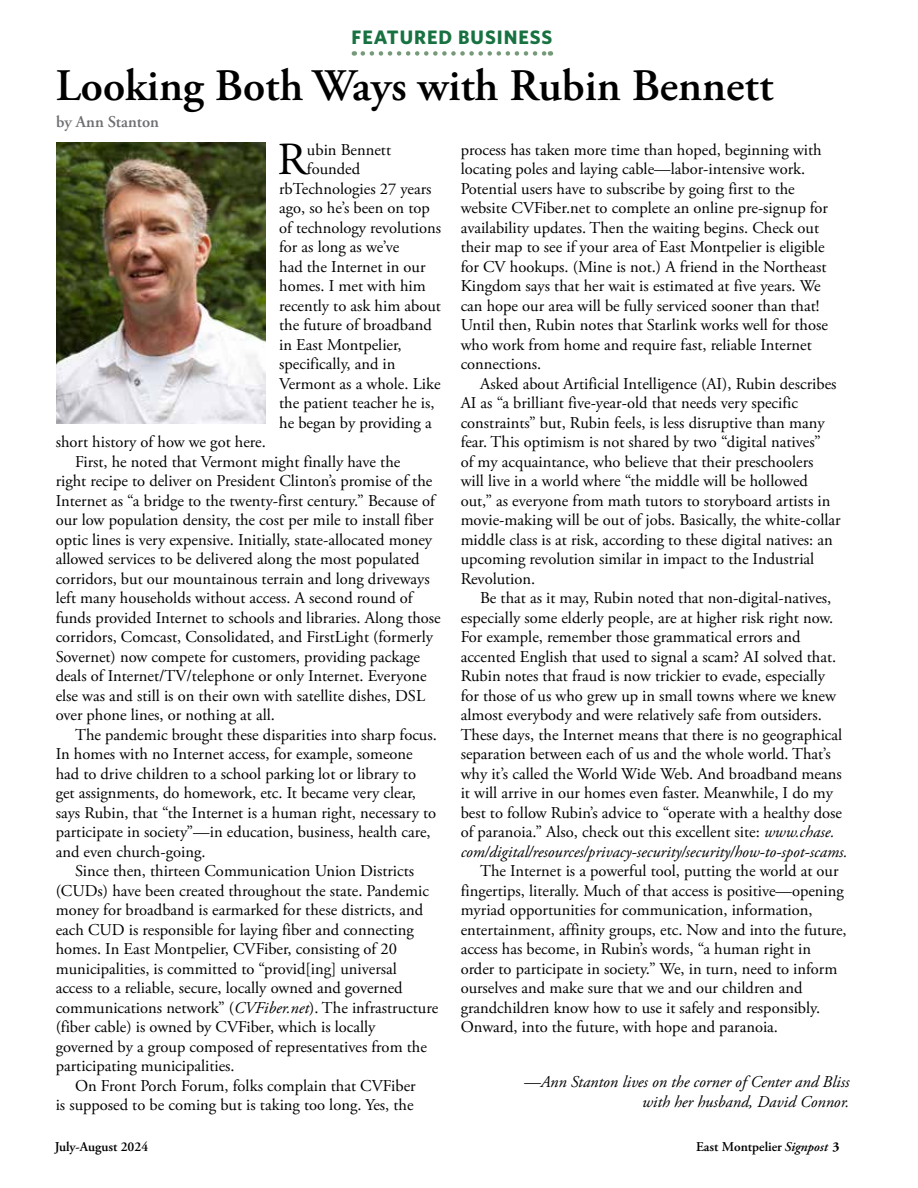
<style>
.page{position:relative;width:918px;height:1188px;background:#fff}
.page>*{position:absolute;margin:0;border:0;box-sizing:border-box;transform-origin:0 0}
.t1{font:45.9px "Adobe Garamond Pro";color:#000}
.t2{font:600 45px "Adobe Garamond Pro";letter-spacing:-.01em;color:#000}
.t3{font:700 19.5px "Whitney";letter-spacing:.05em;color:#187140}
.t4{font:16.5px/19.5px "Adobe Garamond Pro";color:#000}
.t5{font:italic 16.5px/19.5px "Adobe Garamond Pro";color:#000;text-align:right}
.t6{font:600 16.5px "Adobe Garamond Pro";color:#6d6e71}
.t7{font:600 13.5px "Adobe Garamond Pro";color:#000}
.s1{font-style:italic}
.s2{color:#fff}
.s3{font-weight:700}
</style>
<div class="page">
<svg style="left:363px;top:51px;width:188px;height:5px"></svg>
<img style="left:56px;top:143px;width:210px;height:280px">
<p class="t3" style="left:352px;top:26px;width:202px">FEATURED BUSINESS</p>
<h2 class="t2" style="left:56px;top:60px;width:719px">Looking Both Ways with Rubin Bennett</h2>
<h1 class="t1" style="left:277px;top:132px;width:31px">R</h1>
<p class="t4" style="left:307px;top:140px;width:86px">ubin Bennett</p>
<p class="t6" style="left:56px;top:112px;width:104px">by Ann Stanton</p>
<p class="t4" style="left:461px;top:140px;width:369px">process has taken more time than hoped, beginning with locating poles and laying cable—labor-intensive work.<br>Potential users have to subscribe by going first to the website CVFiber.net to complete an online pre-signup for availability updates. Then the waiting begins. Check out their map to see if your area of East Montpelier is eligible for CV hookups. (Mine is not.) A friend in the Northeast Kingdom says that her wait is estimated at five years. We can hope our area will be fully serviced sooner than that!<br>Until then, Rubin notes that Starlink works well for those who work from home and require fast, reliable Internet connections.</p>
<p class="t4" style="left:461px;top:374px;width:381px;text-indent:19px">Asked about Artificial Intelligence (AI), Rubin describes AI as “a brilliant five-year-old that needs very specific constraints” but, Rubin feels, is less disruptive than many fear. This optimism is not shared by two “digital natives”<br>of my acquaintance, who believe that their preschoolers will live in a world where “the middle will be hollowed out,” as everyone from math tutors to storyboard artists in movie-making will be out of jobs. Basically, the white-collar middle class is at risk, according to these digital natives: an upcoming revolution similar in impact to the Industrial Revolution.</p>
<p class="t4" style="left:461px;top:589px;width:388px;text-indent:19px">Be that as it may, Rubin noted that non-digital-natives, especially some elderly people, are at higher risk right now.<br>For example, remember those grammatical errors and accented English that used to signal a scam? AI solved that.<br>Rubin notes that fraud is now trickier to evade, especially<br>for those of us who grew up in small towns where we knew almost everybody and were relatively safe from outsiders.<br>These days, the Internet means that there is no geographical separation between each of us and the whole world. That’s why it’s called the World Wide Web. And broadband means it will arrive in our homes even faster. Meanwhile, I do my best to follow Rubin’s advice to “operate with a healthy dose of paranoia.” Also, check out this excellent site: <span class="s1">www.chase. com/digital/resources/privacy-security/security/how-to-spot-scams.</span></p>
<p class="t4" style="left:461px;top:862px;width:388px;text-indent:19px">The Internet is a powerful tool, putting the world at our fingertips, literally. Much of that access is positive—opening myriad opportunities for communication, information, entertainment, affinity groups, etc. Now and into the future, access has become, in Rubin’s words, “a human right in order to participate in society.” We, in turn, need to inform ourselves and make sure that we and our children and grandchildren know how to use it safely and responsibly.<br>Onward, into the future, with hope and paranoia.</p>
<p class="t5" style="left:524px;top:1073px;width:327px">—Ann Stanton lives on the corner of Center and Bliss with her husband, David Connor.</p>
<p class="t4" style="left:307px;top:160px;width:55px">founded</p>
<p class="t4" style="left:279px;top:179px;width:154px">rbTechnologies 27 years</p>
<p class="t4" style="left:279px;top:199px;width:152px">ago, so he’s been on top</p>
<p class="t4" style="left:279px;top:218px;width:163px">of technology revolutions</p>
<p class="t4" style="left:279px;top:238px;width:122px">for as long as we’ve</p>
<p class="t4" style="left:279px;top:257px;width:148px">had the Internet in our</p>
<p class="t4" style="left:279px;top:277px;width:148px">homes. I met with him</p>
<p class="t4" style="left:279px;top:296px;width:163px">recently to ask him about</p>
<p class="t4" style="left:279px;top:316px;width:154px">the future of broadband</p>
<p class="t4" style="left:279px;top:335px;width:124px">in East Montpelier,</p>
<p class="t4" style="left:279px;top:355px;width:118px">specifically, and in</p>
<p class="t4" style="left:279px;top:374px;width:163px">Vermont as a whole. Like</p>
<p class="t4" style="left:279px;top:394px;width:157px">the patient teacher he is,</p>
<p class="t4" style="left:279px;top:413px;width:154px">he began by providing a</p>
<p class="t4" style="left:56px;top:433px;width:212px">short history of how we got here.</p>
<p class="t4" style="left:75px;top:452px;width:327px">First, he noted that Vermont might finally have the</p>
<p class="t4" style="left:56px;top:472px;width:378px">right recipe to deliver on President Clinton’s promise of the</p>
<p class="t4" style="left:56px;top:491px;width:381px">Internet as “a bridge to the twenty-first century.” Because of</p>
<p class="t4" style="left:56px;top:511px;width:379px">our low population density, the cost per mile to install fiber</p>
<p class="t4" style="left:56px;top:530px;width:378px">optic lines is very expensive. Initially, state-allocated money</p>
<p class="t4" style="left:56px;top:550px;width:365px">allowed services to be delivered along the most populated</p>
<p class="t4" style="left:56px;top:569px;width:376px">corridors, but our mountainous terrain and long driveways</p>
<p class="t4" style="left:56px;top:589px;width:359px">left many households without access. A second round of</p>
<p class="t4" style="left:56px;top:608px;width:387px">funds provided Internet to schools and libraries. Along those</p>
<p class="t4" style="left:56px;top:628px;width:379px">corridors, Comcast, Consolidated, and FirstLight (formerly</p>
<p class="t4" style="left:56px;top:647px;width:366px">Sovernet) now compete for customers, providing package</p>
<p class="t4" style="left:56px;top:667px;width:372px">deals of Internet/TV/telephone or only Internet. Everyone</p>
<p class="t4" style="left:56px;top:686px;width:371px">else was and still is on their own with satellite dishes, DSL</p>
<p class="t4" style="left:56px;top:706px;width:221px">over phone lines, or nothing at all.</p>
<p class="t4" style="left:75px;top:725px;width:363px">The pandemic brought these disparities into sharp focus.</p>
<p class="t4" style="left:56px;top:745px;width:359px">In homes with no Internet access, for example, someone</p>
<p class="t4" style="left:56px;top:764px;width:362px">had to drive children to a school parking lot or library to</p>
<p class="t4" style="left:56px;top:784px;width:362px">get assignments, do homework, etc. It became very clear,</p>
<p class="t4" style="left:56px;top:803px;width:382px">says Rubin, that “the Internet is a human right, necessary to</p>
<p class="t4" style="left:56px;top:823px;width:377px">participate in society”—in education, business, health care,</p>
<p class="t4" style="left:56px;top:842px;width:151px">and even church-going.</p>
<p class="t4" style="left:75px;top:862px;width:341px">Since then, thirteen Communication Union Districts</p>
<p class="t4" style="left:56px;top:881px;width:375px">(CUDs) have been created throughout the state. Pandemic</p>
<p class="t4" style="left:56px;top:901px;width:369px">money for broadband is earmarked for these districts, and</p>
<p class="t4" style="left:56px;top:920px;width:360px">each CUD is responsible for laying fiber and connecting</p>
<p class="t4" style="left:56px;top:940px;width:343px">homes. In East Montpelier, CVFiber, consisting of 20</p>
<p class="t4" style="left:56px;top:959px;width:343px">municipalities, is committed to “provid[ing] universal</p>
<p class="t4" style="left:56px;top:979px;width:349px">access to a reliable, secure, locally owned and governed</p>
<p class="t4" style="left:56px;top:998px;width:384px">communications network” (<span class="s1">CVFiber.net</span>). The infrastructure</p>
<p class="t4" style="left:56px;top:1018px;width:321px">(fiber cable) is owned by CVFiber, which is locally</p>
<p class="t4" style="left:56px;top:1037px;width:373px">governed by a group composed of representatives from the</p>
<p class="t4" style="left:56px;top:1057px;width:181px">participating municipalities.</p>
<p class="t4" style="left:75px;top:1076px;width:342px">On Front Porch Forum, folks complain that CVFiber</p>
<p class="t4" style="left:56px;top:1096px;width:359px">is supposed to be coming but is taking too long. Yes, the</p>
<p class="t7" style="left:55px;top:1139px;width:95px">July-August 2024</p>
<p class="t7" style="left:696px;top:1139px;width:145px">East Montpelier <span class="s1">Signpost</span><span class="s2">r</span><span class="s3">3</span></p>
</div>
